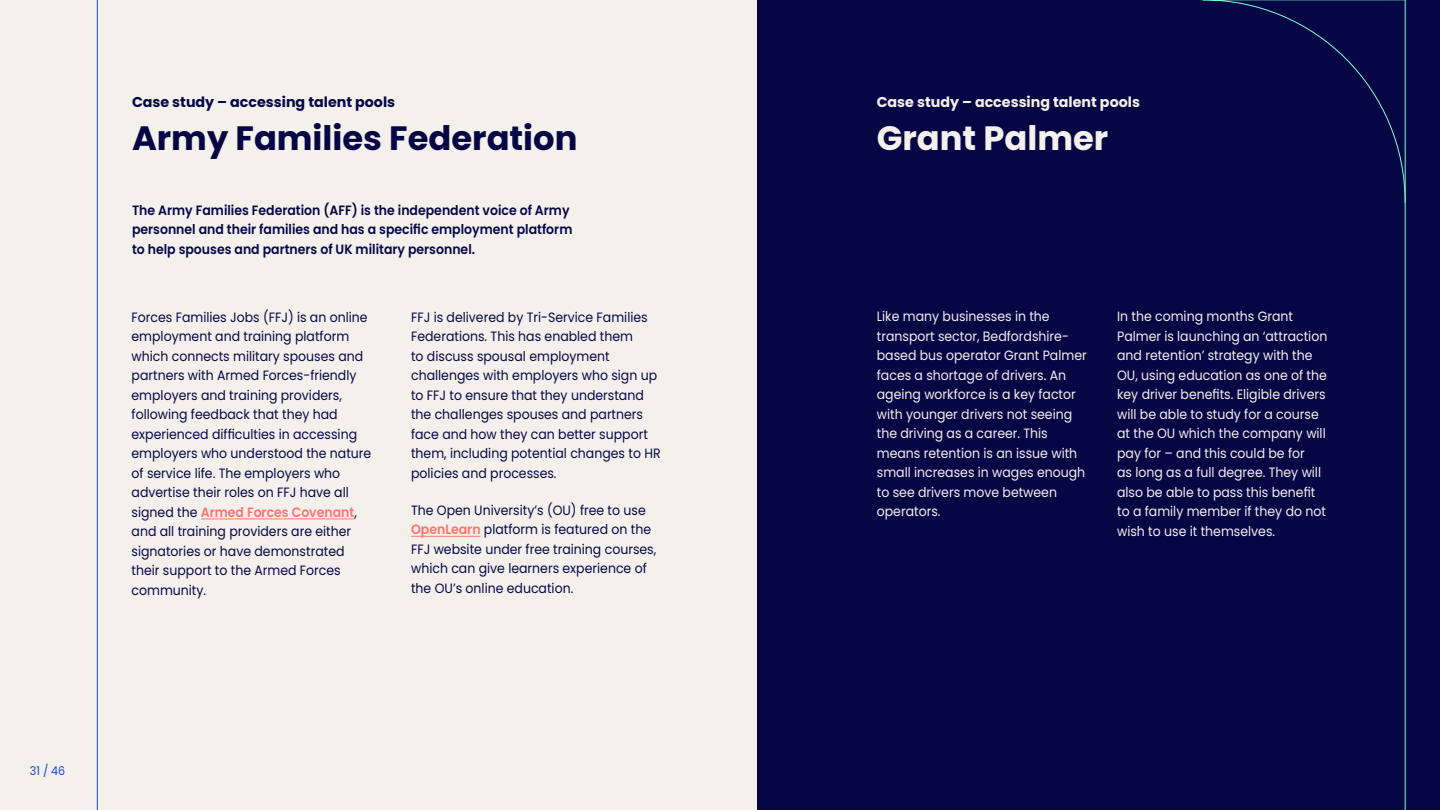
<style>
.page{position:relative;width:1440px;height:810px;background:#fff}
.page>*{position:absolute;margin:0;border:0;box-sizing:border-box;transform-origin:0 0}
.t1{font:700 33.75px "Poppins";color:#060645}
.t2{font:700 33.75px "Poppins";color:#f4f1ed}
.t3{font:700 14.25px "Poppins";color:#060645}
.t4{font:700 14.25px "Poppins";color:#f4f1ed}
.t5{font:13.5px/19.5px "Poppins";color:#060645;scale:.93 1}
.t6{font:13.5px/19.5px "Poppins";color:#f4f1ed;scale:.93 1}
.t7{font:600 13.5px/19.5px "Poppins";color:#060645;scale:.93 1}
.t8{font:12px "Poppins";color:#1c46c0;scale:.93 1}
.s1{font-weight:600;color:#ff7469}
</style>
<div class="page">
<div style="left:0;top:0;width:758px;height:810px;background:#f4f1ed"></div>
<div style="left:758px;top:0;width:682px;height:810px;background:#060645"></div>
<hr style="left:201px;top:519px;width:153px;height:1px;background:#ff7469">
<hr style="left:411px;top:536px;width:70px;height:1px;background:#ff7469">
<hr style="left:97px;top:0;width:1px;height:810px;background:#1c46c0">
<hr style="left:1405px;top:0;width:1px;height:810px;background:#7dffd3">
<svg style="left:1202px;top:0;width:204px;height:203px"></svg>
<p class="t8" style="left:30px;top:764px;width:40px">31 / 46</p>
<p class="t3" style="left:132px;top:94px;width:265px">Case study – accessing talent pools</p>
<p class="t1" style="left:132px;top:118px;width:447px">Army Families Federation</p>
<p class="t7" style="left:132px;top:200px;width:475px">The Army Families Federation (AFF) is the independent voice of Army personnel and their families and has a specific employment platform to help spouses and partners of UK military personnel.</p>
<p class="t5" style="left:132px;top:307px;width:259px">Forces Families Jobs (FFJ) is an online employment and training platform which connects military spouses and partners with Armed Forces-friendly employers and training providers, following feedback that they had experienced difficulties in accessing employers who understood the nature of service life. The employers who advertise their roles on FFJ have all signed the <span class="s1">Armed Forces Covenant</span>, and all training providers are either signatories or have demonstrated their support to the Armed Forces community.</p>
<p class="t5" style="left:411px;top:307px;width:270px">FFJ is delivered by Tri-Service Families Federations. This has enabled them<br>to discuss spousal employment challenges with employers who sign up to FFJ to ensure that they understand the challenges spouses and partners face and how they can better support them, including potential changes to HR policies and processes.</p>
<p class="t5" style="left:411px;top:500px;width:265px">The Open University’s (OU) free to use <span class="s1">OpenLearn</span> platform is featured on the FFJ website under free training courses, which can give learners experience of the OU’s online education.</p>
<p class="t4" style="left:877px;top:94px;width:265px">Case study – accessing talent pools</p>
<p class="t2" style="left:877px;top:118px;width:233px">Grant Palmer</p>
<p class="t6" style="left:877px;top:307px;width:227px">Like many businesses in the transport sector, Bedfordshire&shy;based bus operator Grant Palmer faces a shortage of drivers. An ageing workforce is a key factor with younger drivers not seeing the driving as a career. This means retention is an issue with small increases in wages enough to see drivers move between operators.</p>
<p class="t6" style="left:1117px;top:307px;width:228px">In the coming months Grant<br>Palmer is launching an ‘attraction and retention’ strategy with the<br>OU, using education as one of the key driver benefits. Eligible drivers will be able to study for a course at the OU which the company will pay for – and this could be for<br>as long as a full degree. They will also be able to pass this benefit to a family member if they do not wish to use it themselves.</p>
</div>
